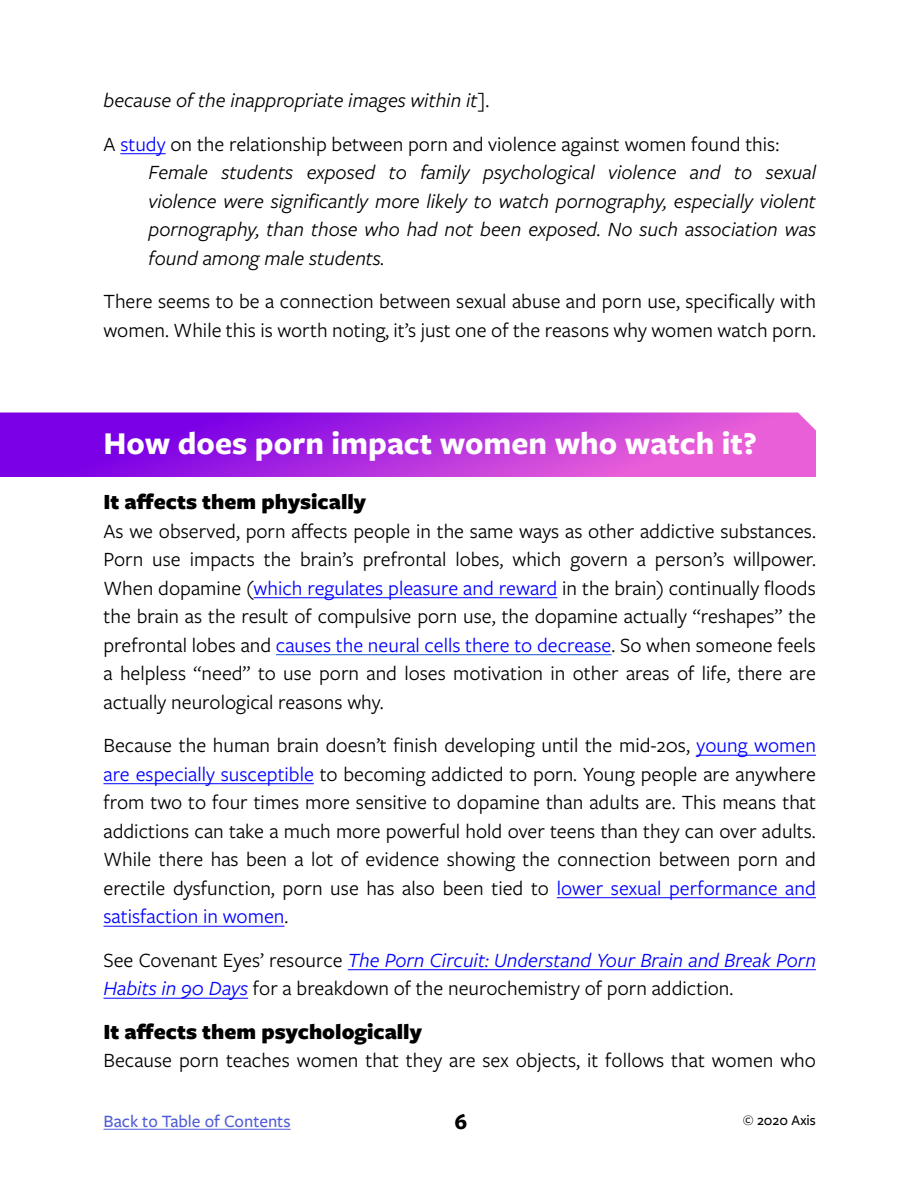
<style>
.page{position:relative;width:918px;height:1188px;background:#fff}
.page>*{position:absolute;margin:0;border:0;box-sizing:border-box;transform-origin:0 0}
.t1{font:700 33px "Freight Sans Pro";color:#fff}
.t2{font:900 22.5px "Freight Sans Pro";color:#000}
.t3{font:700 22.5px "Freight Sans Pro";color:#000}
.t4{font:21px/28.5px "Freight Sans Pro";color:#000}
.t5{font:italic 21px/28.5px "Freight Sans Pro";color:#000;text-align:justify}
.t6{font:500 18px "Freight Sans Pro";color:#4f5cd6}
.t7{font:500 15px "Freight Sans Pro";color:#000}
.s1{font-style:italic}
.s2{color:#00f}
.s3{font-style:italic;color:#00f}
</style>
<div class="page">
<hr style="left:120px;top:153px;width:46px;height:1px;background:#00f">
<hr style="left:254px;top:597px;width:303px;height:1px;background:#00f">
<hr style="left:276px;top:654px;width:336px;height:1px;background:#15c">
<hr style="left:697px;top:755px;width:119px;height:1px;background:#00f">
<hr style="left:104px;top:783px;width:210px;height:1px;background:#00f">
<hr style="left:557px;top:897px;width:259px;height:1px;background:#00f">
<hr style="left:104px;top:926px;width:181px;height:1px;background:#00f">
<hr style="left:348px;top:969px;width:468px;height:1px;background:#00f">
<hr style="left:104px;top:998px;width:144px;height:1px;background:#00f">
<hr style="left:104px;top:1129px;width:187px;height:1px;background:#4f5cd6">
<svg style="left:0;top:412px;width:816px;height:65px;background:#b02fdf"></svg>
<p class="t4" style="left:104px;top:78px;width:677px;line-height:43.5px"><span class="s1">because of the inappropriate images within it</span>].<br>A <span class="s2">study</span> on the relationship between porn and violence against women found this:</p>
<p class="t5" style="left:149px;top:158px;width:669px">Female students exposed to family psychological violence and to sexual violence were significantly more likely to watch pornography, especially violent pornography, than those who had not been exposed. No such association was found among male students.</p>
<p class="t4" style="left:104px;top:286px;width:714px">There seems to be a connection between sexual abuse and porn use, specifically with women. While this is worth noting, it’s just one of the reasons why women watch porn.</p>
<h1 class="t1" style="left:104px;top:421px;width:655px">How does porn impact women who watch it?</h1>
<p class="t2" style="left:104px;top:486px;width:264px">It affects them physically</p>
<p class="t4" style="left:104px;top:516px;width:714px;text-align:justify">As we observed, porn affects people in the same ways as other addictive substances.<br>Porn use impacts the brain’s prefrontal lobes, which govern a person’s willpower.<br>When dopamine (<span class="s2">which regulates pleasure and reward</span> in the brain) continually floods the brain as the result of compulsive porn use, the dopamine actually “reshapes” the prefrontal lobes and <span class="s2">causes the neural cells there to decrease</span>. So when someone feels a helpless “need” to use porn and loses motivation in other areas of life, there are actually neurological reasons why.</p>
<p class="t4" style="left:104px;top:730px;width:714px;text-align:justify">Because the human brain doesn’t finish developing until the mid-20s, <span class="s2">young women are especially susceptible</span> to becoming addicted to porn. Young people are anywhere from two to four times more sensitive to dopamine than adults are. This means that addictions can take a much more powerful hold over teens than they can over adults.<br>While there has been a lot of evidence showing the connection between porn and erectile dysfunction, porn use has also been tied to <span class="s2">lower sexual performance and satisfaction in women</span>.</p>
<p class="t4" style="left:104px;top:945px;width:714px">See Covenant Eyes’ resource <span class="s3">The Porn Circuit: Understand Your Brain and Break Porn<br>Habits in 90 Days</span> for a breakdown of the neurochemistry of porn addiction.</p>
<p class="t2" style="left:104px;top:1016px;width:320px">It affects them psychologically</p>
<p class="t4" style="left:104px;top:1045px;width:714px">Because porn teaches women that they are sex objects, it follows that women who</p>
<p class="t6" style="left:104px;top:1109px;width:189px">Back to Table of Contents</p>
<p class="t3" style="left:454px;top:1106px;width:14px">6</p>
<p class="t7" style="left:743px;top:1110px;width:75px">© 2020 Axis</p>
</div>
